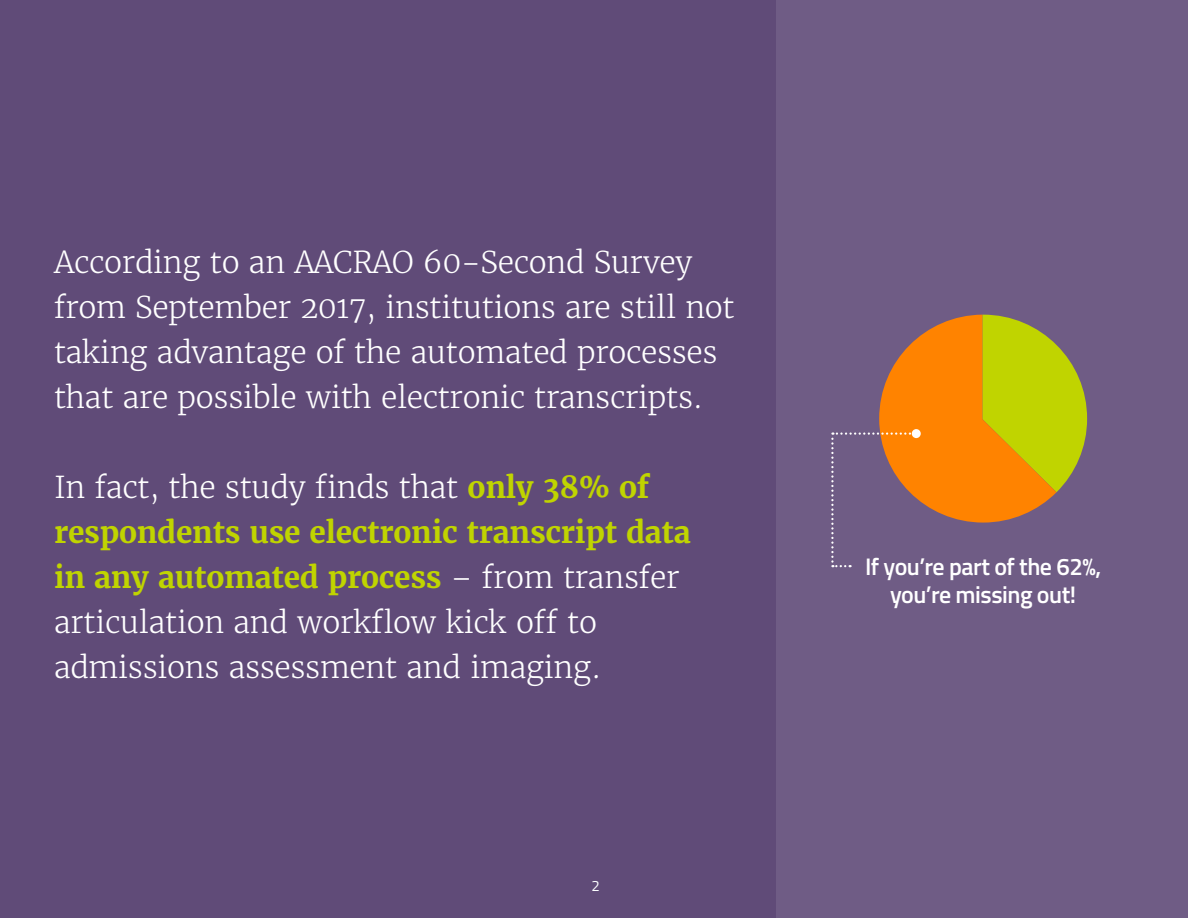
<style>
.page{position:relative;width:1188px;height:918px;background:#604b78}
.page>*{position:absolute;margin:0;border:0;box-sizing:border-box;transform-origin:0 0}
.t1{font:300 30px/45px "Merriweather ST";letter-spacing:-.01em;color:#fff}
.t2{font:600 24px/28.8px "Titillium";letter-spacing:-.02em;color:#fff;text-align:center}
.t3{font:15px "Titillium";color:#fcfeff}
.s1{font-weight:700;color:#c0d400}
</style>
<div class="page">
<div style="left:776px;top:0;width:412px;height:918px;background:#6f5c85"></div>
<svg style="left:831px;top:315px;width:256px;height:252px"></svg>
<div style="left:912px;top:429px;width:9px;height:9px;background:#fff;border-radius:50%"></div>
<p class="t1" style="left:54px;top:239px;width:682px">According to an AACRAO 60-Second Survey from September 2017, institutions are still not taking advantage of the automated processes that are possible with electronic transcripts.</p>
<p class="t1" style="left:54px;top:464px;width:638px">In fact, the study finds that <span class="s1">only 38% of respondents use electronic transcript data in any automated process</span> – from transfer articulation and workflow kick off to admissions assessment and imaging.</p>
<p class="t3" style="left:591px;top:875px;width:10px">2</p>
<p class="t2" style="left:865px;top:551px;width:238px">If you’re part of the 62%, you’re missing out!</p>
</div>
